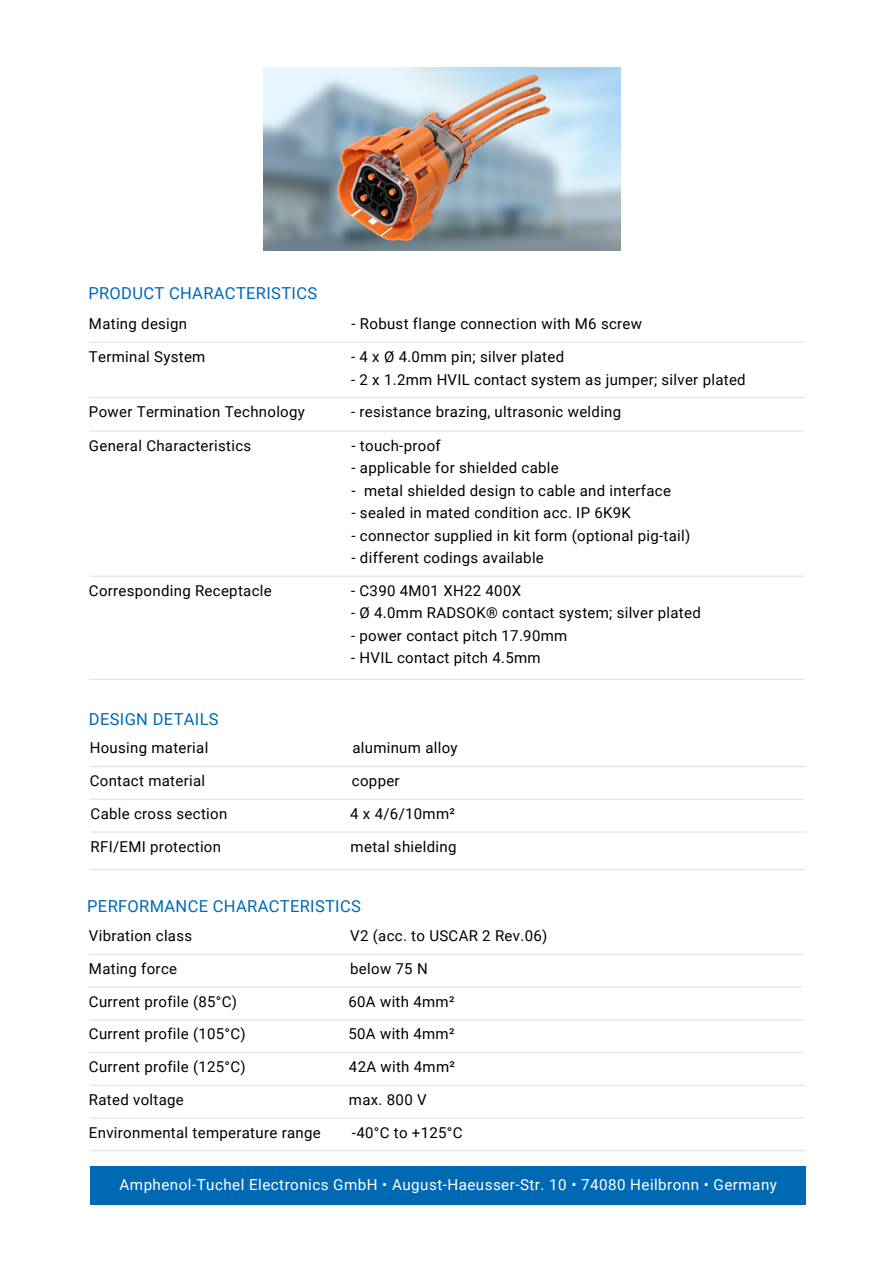
<style>
.page{position:relative;width:894px;height:1264px;background:#fff}
.page>*{position:absolute;margin:0;border:0;box-sizing:border-box;transform-origin:0 0}
.t1{font:16.5px "Roboto";letter-spacing:.02em;color:#0069b4}
.t2{font:15.15px "Roboto";letter-spacing:.03em;color:#fff}
.t3{font:15px "Roboto";letter-spacing:.02em;color:#000}
</style>
<div class="page">
<hr style="left:89px;top:342px;width:715px;height:1px;background:#e3e2df">
<hr style="left:89px;top:397px;width:715px;height:1px;background:#e3e2df">
<hr style="left:89px;top:430px;width:715px;height:1px;background:#e3e2df">
<hr style="left:90px;top:575px;width:714px;height:2px;background:#e3e2df">
<hr style="left:89px;top:679px;width:715px;height:1px;background:#e3e2df">
<hr style="left:90px;top:766px;width:714px;height:1px;background:#e3e2df">
<hr style="left:89px;top:798px;width:715px;height:1px;background:#e3e2df">
<hr style="left:91px;top:831px;width:714px;height:1px;background:#e3e2df">
<hr style="left:90px;top:869px;width:714px;height:1px;background:#e3e2df">
<hr style="left:88px;top:953px;width:715px;height:1px;background:#e3e2df">
<hr style="left:88px;top:986px;width:714px;height:1px;background:#e3e2df">
<hr style="left:89px;top:1019px;width:715px;height:1px;background:#e3e2df">
<hr style="left:88px;top:1051px;width:715px;height:2px;background:#e3e2df">
<hr style="left:90px;top:1084px;width:714px;height:1px;background:#e3e2df">
<hr style="left:89px;top:1117px;width:715px;height:1px;background:#e3e2df">
<hr style="left:90px;top:1150px;width:714px;height:1px;background:#e3e2df">
<div style="left:91px;top:1166px;width:714px;height:39px;background:#0069b4"></div>
<img style="left:263px;top:67px;width:357px;height:184px">
<img style="left:333px;top:73px;width:217px;height:172px">
<p class="t1" style="left:88px;top:283px;width:230px">PRODUCT CHARACTERISTICS</p>
<h1 class="t3" style="left:89px;top:315px;width:100px">Mating design</h1>
<p class="t3" style="left:351px;top:315px;width:292px">- Robust flange connection with M6 screw</p>
<p class="t3" style="left:89px;top:348px;width:118px">Terminal System</p>
<p class="t3" style="left:351px;top:348px;width:214px">- 4 x Ø 4.0mm pin; silver plated</p>
<p class="t3" style="left:351px;top:370px;width:396px">- 2 x 1.2mm HVIL contact system as jumper; silver plated</p>
<p class="t3" style="left:89px;top:403px;width:217px">Power Termination Technology</p>
<p class="t3" style="left:351px;top:403px;width:271px">- resistance brazing, ultrasonic welding</p>
<p class="t3" style="left:89px;top:437px;width:164px">General Characteristics</p>
<p class="t3" style="left:351px;top:437px;width:91px">- touch-proof</p>
<p class="t3" style="left:351px;top:459px;width:209px">- applicable for shielded cable</p>
<p class="t3" style="left:351px;top:482px;width:321px">- metal shielded design to cable and interface</p>
<p class="t3" style="left:351px;top:504px;width:281px">- sealed in mated condition acc. IP 6K9K</p>
<p class="t3" style="left:351px;top:527px;width:340px">- connector supplied in kit form (optional pig-tail)</p>
<p class="t3" style="left:351px;top:549px;width:194px">- different codings available</p>
<p class="t3" style="left:89px;top:582px;width:184px">Corresponding Receptacle</p>
<p class="t3" style="left:351px;top:582px;width:171px">- C390 4M01 XH22 400X</p>
<p class="t3" style="left:351px;top:604px;width:351px">- Ø 4.0mm RADSOK® contact system; silver plated</p>
<p class="t3" style="left:351px;top:627px;width:218px">- power contact pitch 17.90mm</p>
<p class="t3" style="left:351px;top:649px;width:191px">- HVIL contact pitch 4.5mm</p>
<h1 class="t1" style="left:89px;top:709px;width:131px">DESIGN DETAILS</h1>
<p class="t3" style="left:90px;top:739px;width:120px">Housing material</p>
<p class="t3" style="left:352px;top:739px;width:107px">aluminum alloy</p>
<p class="t3" style="left:90px;top:772px;width:117px">Contact material</p>
<p class="t3" style="left:352px;top:772px;width:49px">copper</p>
<p class="t3" style="left:91px;top:805px;width:138px">Cable cross section</p>
<p class="t3" style="left:350px;top:805px;width:106px">4 x 4/6/10mm²</p>
<p class="t3" style="left:91px;top:837px;width:132px">RFI/EMI protection</p>
<p class="t3" style="left:350px;top:837px;width:107px">metal shielding</p>
<h1 class="t1" style="left:87px;top:896px;width:275px">PERFORMANCE CHARACTERISTICS</h1>
<p class="t3" style="left:89px;top:927px;width:105px">Vibration class</p>
<p class="t3" style="left:350px;top:927px;width:198px">V2 (acc. to USCAR 2 Rev.06)</p>
<p class="t3" style="left:89px;top:960px;width:90px">Mating force</p>
<p class="t3" style="left:350px;top:960px;width:79px">below 75 N</p>
<p class="t3" style="left:89px;top:992px;width:150px">Current profile (85°C)</p>
<p class="t3" style="left:348px;top:992px;width:107px">60A with 4mm²</p>
<p class="t3" style="left:89px;top:1025px;width:158px">Current profile (105°C)</p>
<p class="t3" style="left:348px;top:1025px;width:107px">50A with 4mm²</p>
<p class="t3" style="left:89px;top:1058px;width:158px">Current profile (125°C)</p>
<p class="t3" style="left:349px;top:1058px;width:107px">42A with 4mm²</p>
<p class="t3" style="left:89px;top:1091px;width:96px">Rated voltage</p>
<p class="t3" style="left:349px;top:1091px;width:79px">max. 800 V</p>
<p class="t3" style="left:89px;top:1123px;width:233px">Environmental temperature range</p>
<p class="t3" style="left:352px;top:1123px;width:112px">-40°C to +125°C</p>
<p class="t2" style="left:119px;top:1176px;width:658px">Amphenol-Tuchel Electronics GmbH • August-Haeusser-Str. 10 • 74080 Heilbronn • Germany</p>
</div>
